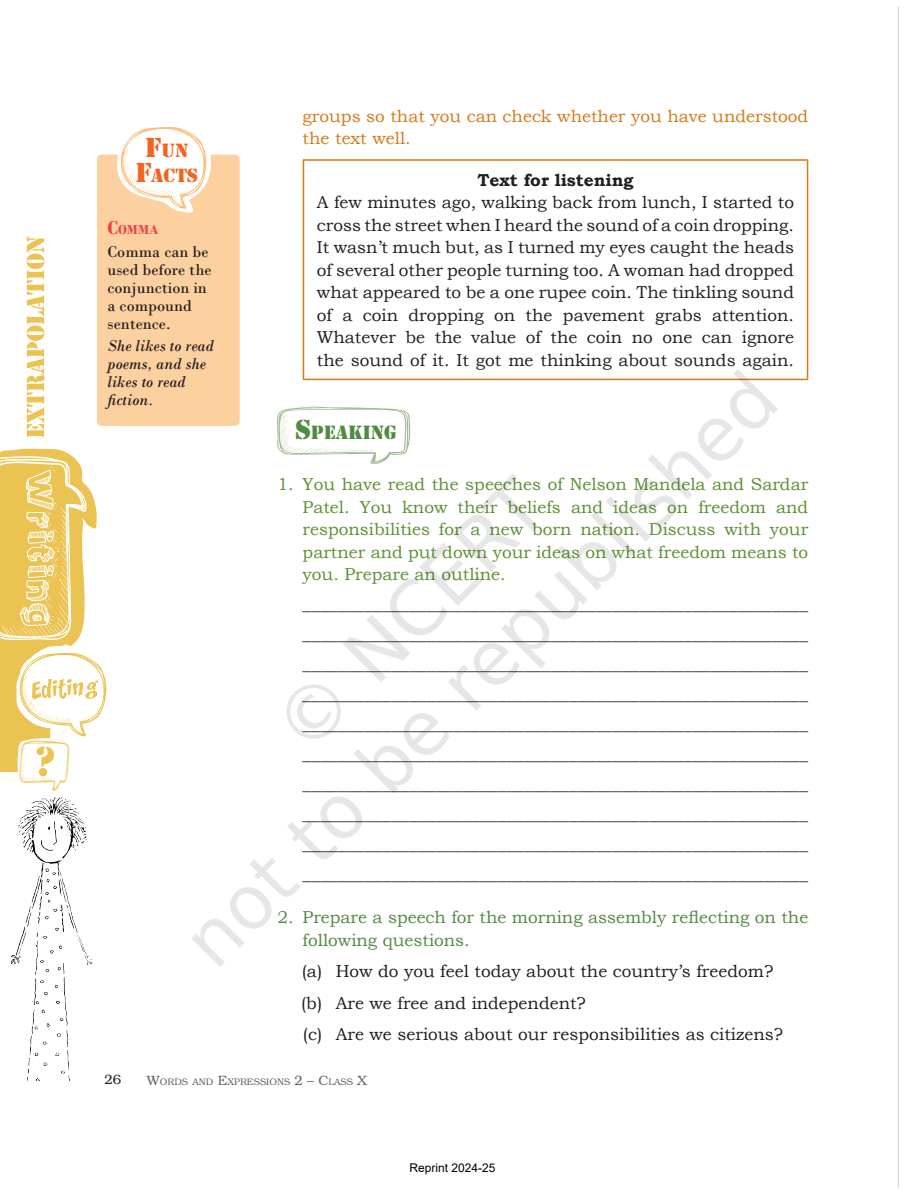
<style>
.page{position:relative;width:907px;height:1193px;background:#fff}
.page>*{position:absolute;margin:0;border:0;box-sizing:border-box;transform-origin:0 0}
.SPEAKING_HEAD{font:17.85px "Stencil Std";color:#518b41}
.FUN_FACTS_HEAD{font:17.85px/25.5px "Stencil Std";color:#f36421;text-align:center}
.RUNNING_TEXT{font:17.25px/30px "Bookman Old Style";color:#231f20;text-align:justify}
.SPEAKING_QUESTIONS_1{font:17.25px/22.5px "Bookman Old Style";color:#5c9132;text-align:justify}
.SPEAKING_QUESTIONS_1-2{font:17.25px/22.5px "Bookman Old Style";color:#518b41}
.LISTENING_QUESTIONS{font:17.25px/22.5px "Bookman Old Style";color:#d57918}
.RUNNING_TEXT-2{font:700 17.25px "Bookman Old Style";color:#231f20}
.FUN_FACTS_TEXT{font:16.5px/18px "Bodoni";color:#231f20}
.FUN_FACTS_TEXT-2{font:italic 16.5px/18px "Bodoni";color:#231f20}
.FUN_FACTS_HEAD_copy{font:700 13.65px "Bodoni";color:#ee3d49}
.t1{font:13.5px "Bookman";color:#231f20}
.t2{font:12px "Arial";color:#000}
.t3{font:9.45px "Bookman";color:#636366}
.s1{font-size:25.5px}
.s2{font-size:19.5px}
.s3{font-size:13.5px}
</style>
<div class="page">
<img style="left:0;top:7px;width:899px;height:1181px">
<img style="left:87px;top:293px;width:708px;height:708px">
<p class="FUN_FACTS_HEAD" style="left:135px;top:138px;width:64px"><span class="s1">F</span>UN<br><span class="s1">F</span>ACTS</p>
<p class="FUN_FACTS_HEAD_copy" style="left:107px;top:222px;width:53px"><span class="s2">C</span>OMMA</p>
<p class="FUN_FACTS_TEXT" style="left:107px;top:242px;width:105px">Comma can be used before the conjunction in a compound sentence.</p>
<p class="FUN_FACTS_TEXT-2" style="left:107px;top:337px;width:108px">She likes to read poems, and she likes to read fiction.</p>
<p class="LISTENING_QUESTIONS" style="left:302px;top:105px;width:507px">groups so that you can check whether you have understood the text well.</p>
<p class="RUNNING_TEXT-2" style="left:477px;top:167px;width:157px">Text for listening</p>
<p class="RUNNING_TEXT" style="left:317px;top:191px;width:478px;line-height:22.5px">A few minutes ago, walking back from lunch, I started to cross the street when I heard the sound of a coin dropping.<br>It wasn’t much but, as I turned my eyes caught the heads of several other people turning too. A woman had dropped what appeared to be a one rupee coin. The tinkling sound of a coin dropping on the pavement grabs attention.<br>Whatever be the value of the coin no one can ignore the sound of it. It got me thinking about sounds again.</p>
<p class="SPEAKING_HEAD" style="left:295px;top:420px;width:102px"><span class="s1">S</span>PEAKING</p>
<p class="SPEAKING_QUESTIONS_1" style="left:302px;top:473px;width:507px;text-indent:-25px">1. You have read the speeches of Nelson Mandela and Sardar Patel. You know their beliefs and ideas on freedom and responsibilities for a new born nation. Discuss with your partner and put down your ideas on what freedom means to you. Prepare an outline.</p>
<p class="RUNNING_TEXT" style="left:302px;top:589px;width:507px">_________________________________________________________</p>
<p class="RUNNING_TEXT" style="left:302px;top:619px;width:507px">_________________________________________________________ _________________________________________________________ _________________________________________________________ _________________________________________________________ _________________________________________________________ _________________________________________________________ _________________________________________________________ _________________________________________________________ _________________________________________________________</p>
<p class="SPEAKING_QUESTIONS_1-2" style="left:302px;top:906px;width:507px;text-indent:-25px">2. Prepare a speech for the morning assembly reflecting on the following questions.</p>
<p class="RUNNING_TEXT" style="left:302px;top:956px;width:473px">(a) How do you feel today about the country’s freedom?</p>
<p class="RUNNING_TEXT" style="left:301px;top:988px;width:286px">(b) Are we free and independent?</p>
<p class="RUNNING_TEXT" style="left:303px;top:1019px;width:481px">(c) Are we serious about our responsibilities as citizens?</p>
<p class="t1" style="left:105px;top:1072px;width:18px">26</p>
<p class="t3" style="left:147px;top:1076px;width:221px"><span class="s3">W</span>ORDS AND <span class="s3">E</span>XPRESSIONS <span class="s3">2 – C</span>LASS <span class="s3">X</span></p>
<p class="t2" style="left:409px;top:1160px;width:88px">Reprint 2024-25</p>
</div>
